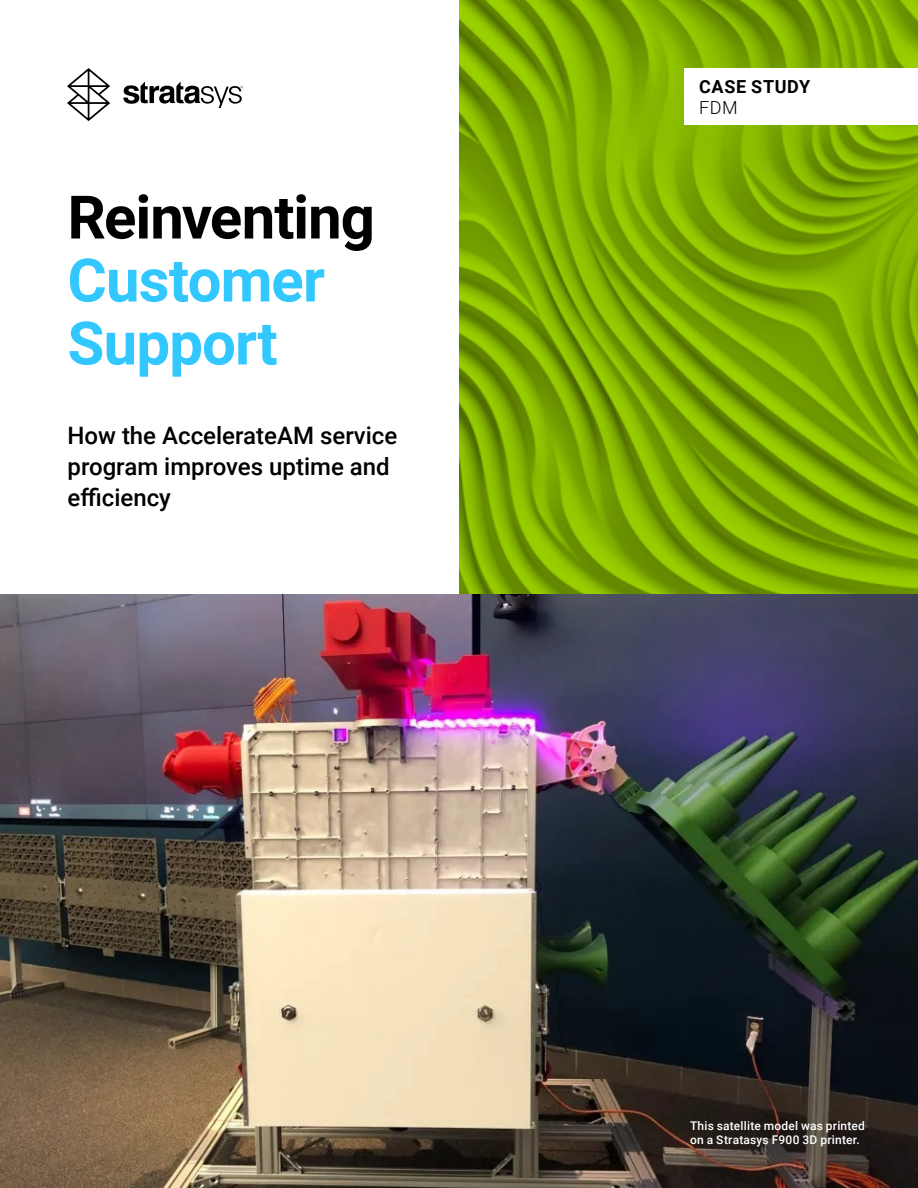
<style>
.page{position:relative;width:918px;height:1188px;background:#fff}
.page>*{position:absolute;margin:0;border:0;box-sizing:border-box;transform-origin:0 0}
.t1{font:700 60px/63px "Roboto";letter-spacing:-.015em;color:#32c8ff}
.t2{font:700 60px "Roboto";letter-spacing:-.015em;color:#000}
.t3{font:500 24px/31.5px "Roboto";color:#000}
.t4{font:700 18px "Roboto";letter-spacing:.035em;color:#000}
.t5{font:300 18px "Roboto";color:#000}
.t6{font:900 15px "Roboto";letter-spacing:.025em;color:#000}
.t7{font:15px "Roboto";color:#000}
.t8{font:500 12px/14.4px "Roboto";letter-spacing:.015em;color:#fff}
</style>
<div class="page">
<img style="left:0;top:594px;width:918px;height:594px">
<svg style="left:123px;top:81px;width:120px;height:27px"></svg>
<svg style="left:67px;top:68px;width:43px;height:53px"></svg>
<img style="left:459px;top:0;width:459px;height:594px">
<div style="left:685px;top:68px;width:233px;height:57px;background:#fff"></div>
<h1 class="t2" style="left:68px;top:175px;width:309px">Reinventing</h1>
<h1 class="t1" style="left:68px;top:246px;width:259px">Customer<br>Support</h1>
<p class="t3" style="left:68px;top:418px;width:331px">How the AccelerateAM service program improves uptime and efficiency</p>
<p class="t6" style="left:701px;top:70px;width:93px">CASE STUDY</p>
<p class="t7" style="left:701px;top:89px;width:34px">FDM</p>
<p class="t4" style="left:699px;top:74px;width:113px">CASE STUDY</p>
<p class="t5" style="left:699px;top:95px;width:40px">FDM</p>
<p class="t8" style="left:690px;top:1118px;width:176px">This satellite model was printed on a Stratasys F900 3D printer.</p>
</div>
